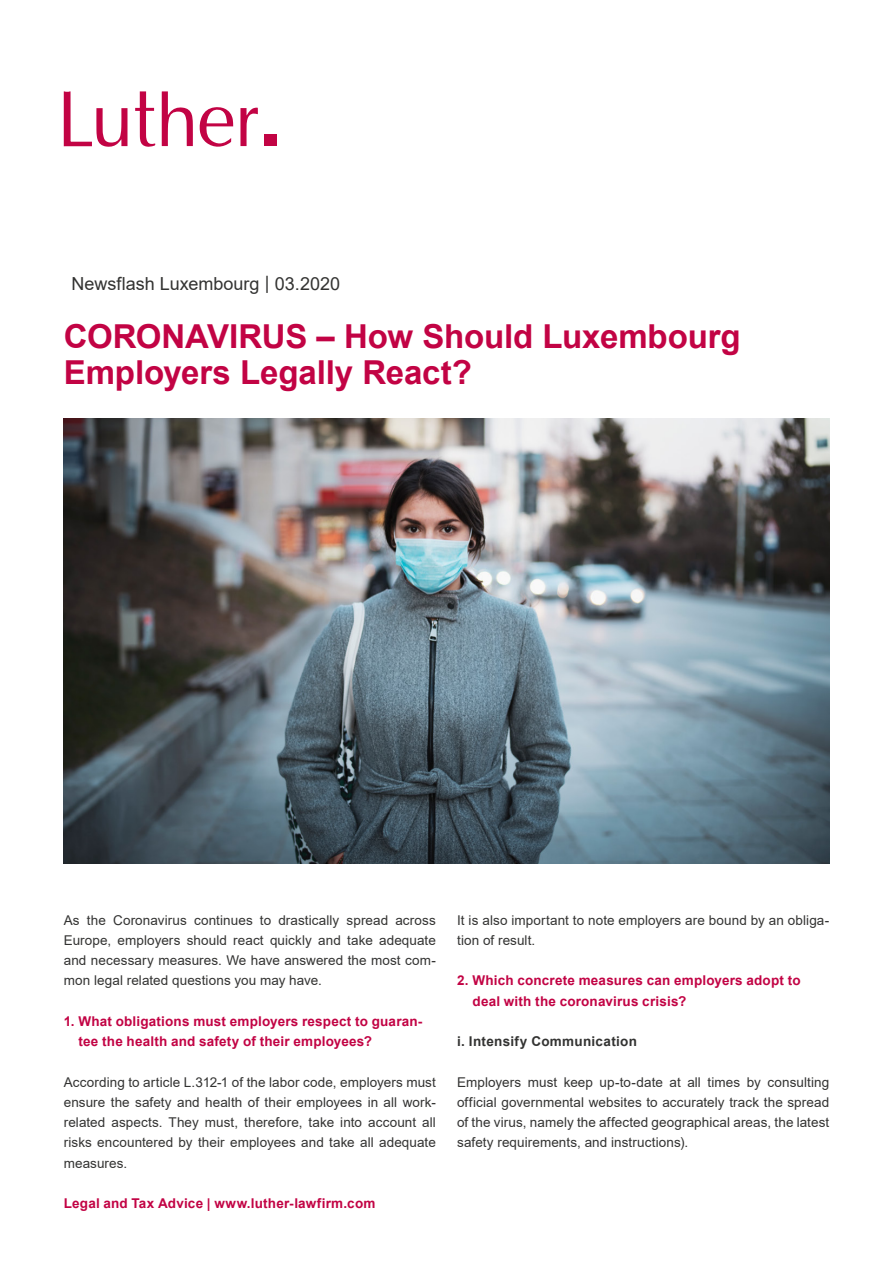
<style>
.page{position:relative;width:893px;height:1263px;background:#fff}
.page>*{position:absolute;margin:0;border:0;box-sizing:border-box;transform-origin:0 0}
.t1{font:700 33px/36px "Arial";letter-spacing:-.005em;color:#c20344}
.t2{font:18px "Arial";color:#333332}
.t3{font:13.5px/20.2px "Arial";letter-spacing:.005em;color:#333332;text-align:justify}
.t4{font:700 13.5px/20.2px "Arial";letter-spacing:.015em;color:#c20344}
.t5{font:700 13.5px "Arial";letter-spacing:.025em;color:#333332}
</style>
<div class="page">
<svg style="left:162px;top:91px;width:31px;height:55px"></svg>
<svg style="left:135px;top:91px;width:20px;height:56px"></svg>
<svg style="left:64px;top:91px;width:63px;height:56px"></svg>
<svg style="left:199px;top:107px;width:34px;height:40px"></svg>
<svg style="left:240px;top:108px;width:18px;height:38px"></svg>
<div style="left:264px;top:134px;width:12px;height:12px;background:#c20344"></div>
<img style="left:64px;top:418px;width:765px;height:446px">
<h2 class="t2" style="left:71px;top:272px;width:270px">Newsflash Luxembourg | 03.2020</h2>
<h1 class="t1" style="left:64px;top:319px;width:678px">CORONAVIRUS – How Should Luxembourg<br>Employers Legally React?</h1>
<p class="t3" style="left:64px;top:910px;width:374px">As the Coronavirus continues to drastically spread across Europe, employers should react quickly and take adequate and necessary measures. We have answered the most com&shy;mon legal related questions you may have.</p>
<p class="t4" style="left:78px;top:1011px;width:345px;text-indent:-15px">1. What obligations must employers respect to guaran&shy;tee the health and safety of their employees?</p>
<p class="t3" style="left:64px;top:1072px;width:374px">According to article L.312-1 of the labor code, employers must ensure the safety and health of their employees in all work&shy;related aspects. They must, therefore, take into account all risks encountered by their employees and take all adequate measures.</p>
<p class="t4" style="left:64px;top:1193px;width:313px">Legal and Tax Advice | www.luther-lawfirm.com</p>
<p class="t3" style="left:457px;top:910px;width:374px">It is also important to note employers are bound by an obliga&shy;tion of result.</p>
<p class="t4" style="left:472px;top:971px;width:330px;text-indent:-15px">2. Which concrete measures can employers adopt to deal with the coronavirus crisis?</p>
<p class="t5" style="left:457px;top:1032px;width:181px">i. Intensify Communication</p>
<p class="t3" style="left:457px;top:1072px;width:374px">Employers must keep up-to-date at all times by consulting official governmental websites to accurately track the spread of the virus, namely the affected geographical areas, the latest safety requirements, and instructions).</p>
</div>
